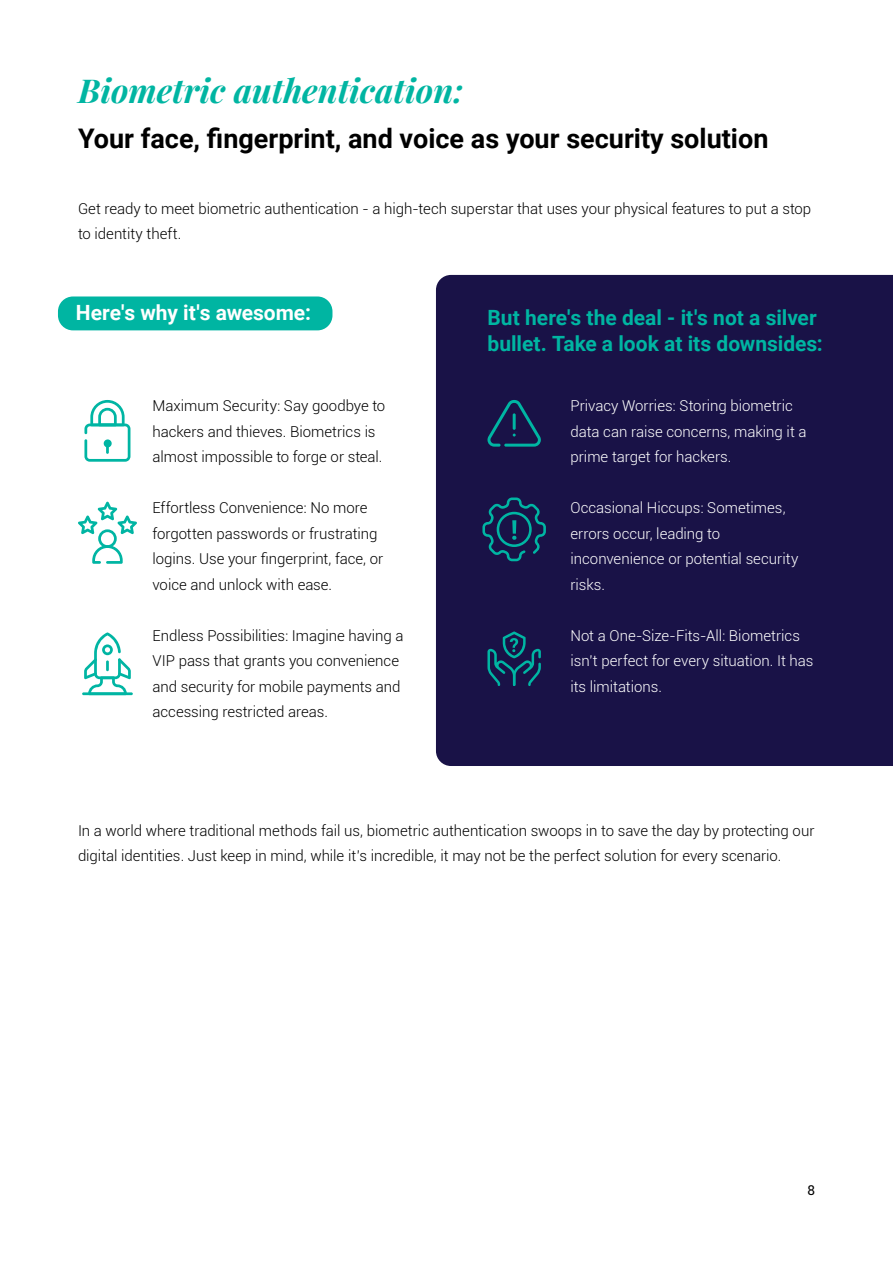
<style>
.page{position:relative;width:893px;height:1263px;background:#fff}
.page>*{position:absolute;margin:0;border:0;box-sizing:border-box;transform-origin:0 0}
.t1{font:italic 700 33px "Playfair Display";color:#00b5a2}
.t2{font:700 27px "Roboto";color:#000}
.t3{font:700 21px/25.5px "Roboto";color:#00b5a2}
.t4{font:700 21px "Roboto";color:#fff}
.t5{font:300 15px/25.5px "Roboto";color:#000}
.t6{font:300 15px/25.5px "Roboto";color:#fff}
.t7{font:13.5px "Roboto";color:#000}
</style>
<div class="page">
<div style="left:436px;top:275px;width:457px;height:491px;background:#191247"></div>
<div style="left:58px;top:296px;width:274px;height:34px;background:#00b5a2;border-radius:15px"></div>
<svg style="left:84px;top:400px;width:46px;height:62px"></svg>
<div style="left:104px;top:439px;width:8px;height:8px;background:#00b5a3;border-radius:50%"></div>
<svg style="left:78px;top:502px;width:59px;height:62px"></svg>
<hr style="left:82px;top:692px;width:51px;height:3px;background:#00b5a3">
<svg style="left:84px;top:632px;width:47px;height:61px"></svg>
<svg style="left:487px;top:400px;width:54px;height:47px;background:#143158"></svg>
<svg style="left:482px;top:497px;width:64px;height:64px;background:#13345a"></svg>
<svg style="left:487px;top:631px;width:54px;height:55px;background:#12395c"></svg>
<h1 class="t1" style="left:78px;top:64px;width:387px">Biometric authentication:</h1>
<h2 class="t2" style="left:78px;top:120px;width:692px">Your face, fingerprint, and voice as your security solution</h2>
<p class="t5" style="left:78px;top:195px;width:735px">Get ready to meet biometric authentication - a high-tech superstar that uses your physical features to put a stop to identity theft.</p>
<h3 class="t4" style="left:76px;top:298px;width:237px">Here's why it's awesome:</h3>
<p class="t5" style="left:152px;top:393px;width:234px">Maximum Security: Say goodbye to hackers and thieves. Biometrics is almost impossible to forge or steal.</p>
<p class="t5" style="left:152px;top:495px;width:232px">Effortless Convenience: No more forgotten passwords or frustrating logins. Use your fingerprint, face, or voice and unlock with ease.</p>
<p class="t5" style="left:152px;top:622px;width:253px">Endless Possibilities: Imagine having a VIP pass that grants you convenience and security for mobile payments and accessing restricted areas.</p>
<h3 class="t3" style="left:488px;top:304px;width:337px">But here's the deal - it's not a silver bullet. Take a look at its downsides:</h3>
<p class="t6" style="left:570px;top:393px;width:238px">Privacy Worries: Storing biometric data can raise concerns, making it a prime target for hackers.</p>
<p class="t6" style="left:570px;top:495px;width:229px">Occasional Hiccups: Sometimes, errors occur, leading to inconvenience or potential security risks.</p>
<p class="t6" style="left:570px;top:622px;width:244px">Not a One-Size-Fits-All: Biometrics isn't perfect for every situation. It has its limitations.</p>
<p class="t5" style="left:78px;top:817px;width:738px">In a world where traditional methods fail us, biometric authentication swoops in to save the day by protecting our digital identities. Just keep in mind, while it's incredible, it may not be the perfect solution for every scenario.</p>
<p class="t7" style="left:807px;top:1181px;width:9px">8</p>
</div>
